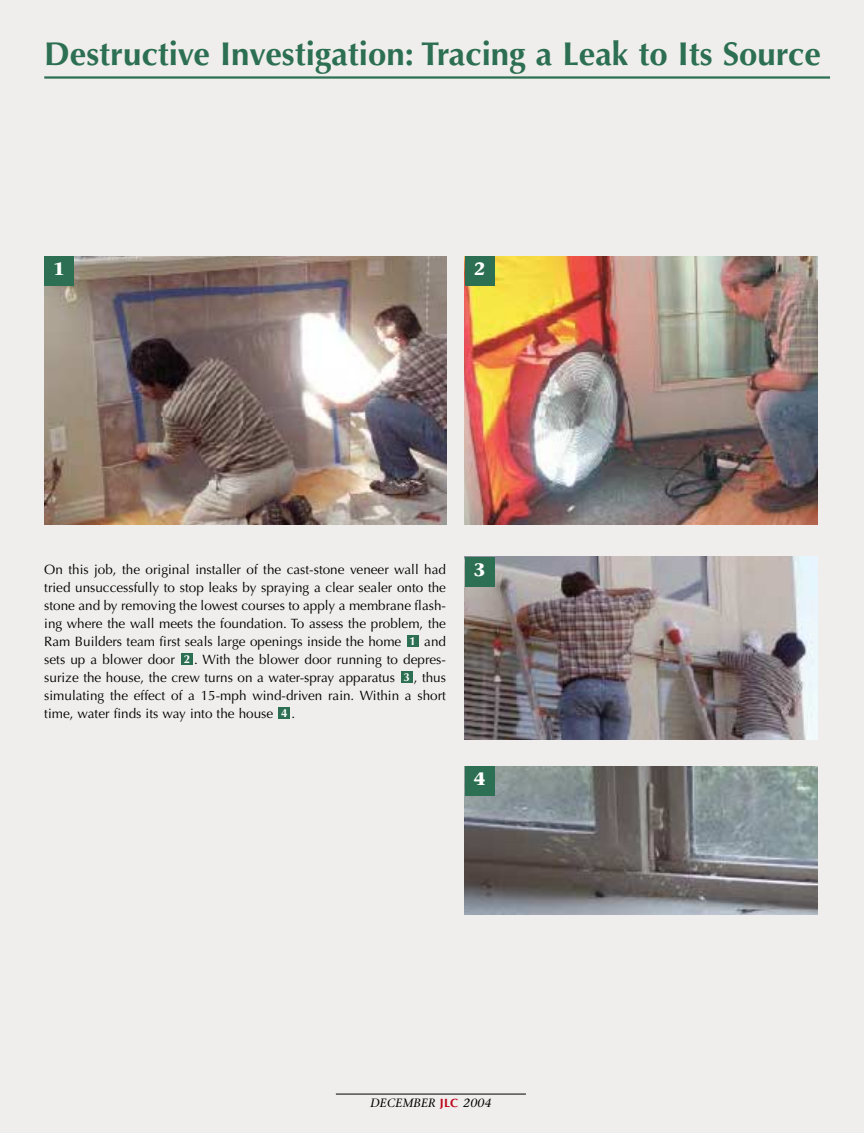
<style>
.page{position:relative;width:864px;height:1134px;background:#fff}
.page>*{position:absolute;margin:0;border:0;box-sizing:border-box;transform-origin:0 0}
.t1{font:700 33px "Optima";color:#2c6f52}
.t2{font:700 18px "Stone Serif";color:#fff}
.t3{font:13.5px/18px "Optima";color:#000;text-align:justify}
.t4{font:italic 12px "Stone Serif";letter-spacing:.015em;color:#000}
.t5{font:700 11.55px "Optima";color:#fff}
.s1{font-family:"Optima";font-weight:700;font-style:normal;color:#be061b}
</style>
<div class="page">
<div style="left:0;top:0;width:864px;height:1133px;background:#f0eeec"></div>
<img style="left:465px;top:256px;width:353px;height:269px">
<img style="left:465px;top:557px;width:353px;height:183px">
<img style="left:465px;top:766px;width:352px;height:149px">
<div style="left:279px;top:707px;width:11px;height:11px;background:#2c6f52"></div>
<div style="left:401px;top:671px;width:11px;height:11px;background:#2c6f52"></div>
<div style="left:182px;top:653px;width:11px;height:11px;background:#2c6f52"></div>
<div style="left:407px;top:635px;width:11px;height:11px;background:#2c6f52"></div>
<hr style="left:44px;top:76px;width:786px;height:3px;background:#2c6f52">
<hr style="left:336px;top:1094px;width:190px;height:1px;background:#000">
<img style="left:44px;top:256px;width:402px;height:269px">
<div style="left:44px;top:257px;width:29px;height:29px;background:#2c6f52"></div>
<div style="left:465px;top:257px;width:29px;height:29px;background:#2c6f52"></div>
<div style="left:465px;top:557px;width:29px;height:29px;background:#2c6f52"></div>
<div style="left:465px;top:766px;width:29px;height:29px;background:#2c6f52"></div>
<h1 class="t1" style="left:44px;top:40px;width:778px">Destructive Investigation: Tracing a Leak to Its Source</h1>
<h2 class="t2" style="left:53px;top:262px;width:13px">1</h2>
<h2 class="t2" style="left:474px;top:262px;width:13px">2</h2>
<p class="t3" style="left:44px;top:562px;width:403px">On this job, the original installer of the cast-stone veneer wall had tried unsuccessfully to stop leaks by spraying a clear sealer onto the stone and by removing the lowest courses to apply a membrane flash&shy;ing where the wall meets the foundation. To assess the problem, the Ram Builders team first seals large openings inside the home</p>
<p class="t3" style="left:424px;top:634px;width:23px">and</p>
<p class="t5" style="left:410px;top:636px;width:8px">1</p>
<p class="t3" style="left:44px;top:652px;width:132px">sets up a blower door</p>
<p class="t3" style="left:44px;top:652px;width:403px;text-indent:150px">. With the blower door running to depres&shy;surize the house, the crew turns on a water-spray apparatus</p>
<p class="t5" style="left:184px;top:654px;width:8px">2</p>
<p class="t3" style="left:44px;top:670px;width:403px;text-indent:369px">, thus simulating the effect of a 15-mph wind-driven rain. Within a short time, water finds its way into the house</p>
<p class="t5" style="left:403px;top:672px;width:8px">3</p>
<p class="t5" style="left:281px;top:708px;width:8px">4</p>
<p class="t3" style="left:291px;top:706px;width:5px">.</p>
<h2 class="t2" style="left:474px;top:563px;width:13px">3</h2>
<h2 class="t2" style="left:474px;top:772px;width:13px">4</h2>
<p class="t4" style="left:370px;top:1099px;width:123px">DECEMBER <span class="s1">JLC</span> 2004</p>
</div>
